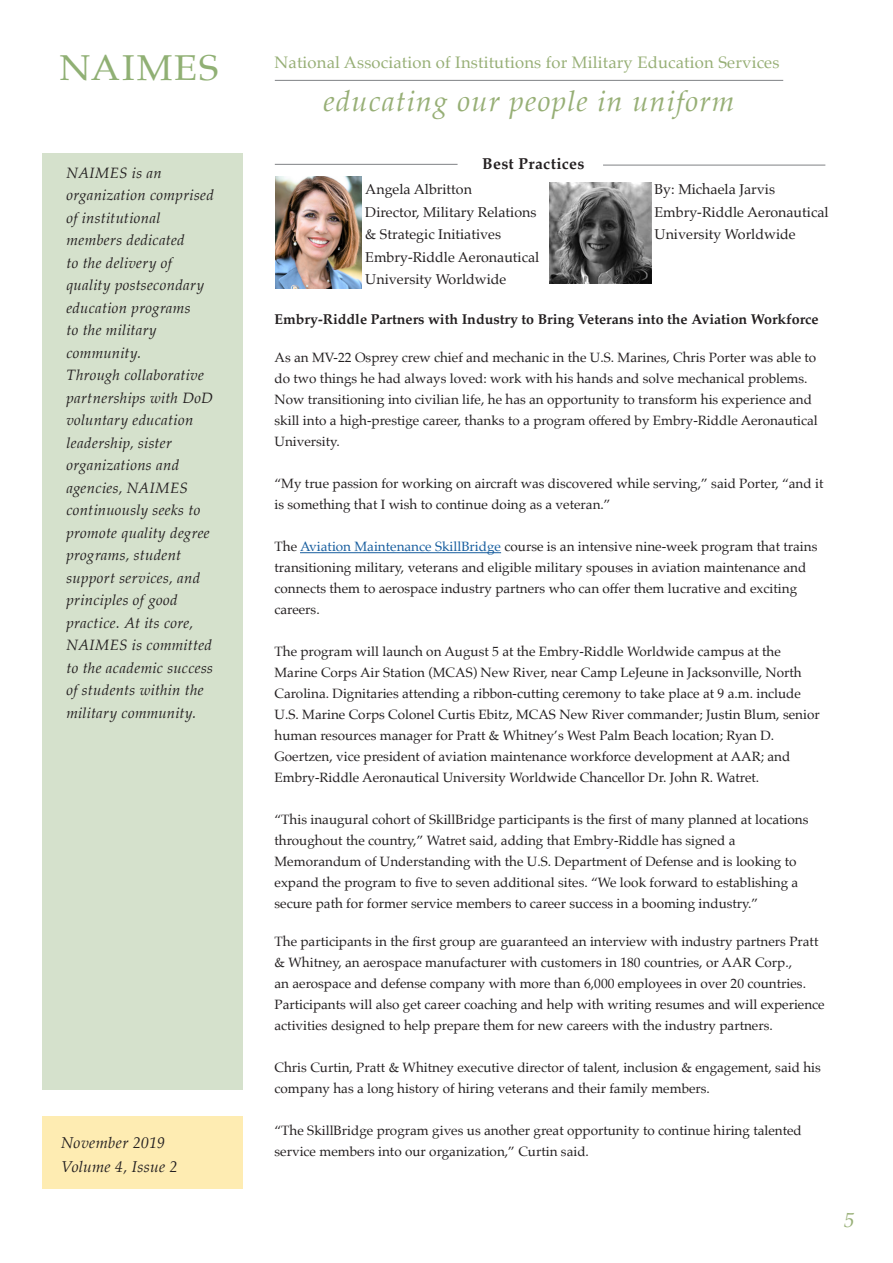
<style>
.page{position:relative;width:893px;height:1263px;background:#fff}
.page>*{position:absolute;margin:0;border:0;box-sizing:border-box;transform-origin:0 0}
.t1{font:36px "Palatino";letter-spacing:.045em;color:#90b074;scale:1.05 1}
.t2{font:italic 29.1px "Palatino";letter-spacing:.04em;color:#97af76}
.t3{font:italic 21px "Palatino";color:#97af76}
.t4{font:16.65px "Palatino";letter-spacing:.01em;color:#97af76}
.t5{font:italic 15.75px/24px "Palatino";letter-spacing:.015em;color:#231f20}
.t6{font:700 15.75px "Palatino";letter-spacing:.02em;color:#231f20}
.t7{font:italic 15px/22.5px "Palatino";letter-spacing:.02em;color:#231f20}
.t8{font:14.25px/22.5px "Palatino";color:#231f20}
.t9{font:700 14.25px "Palatino";color:#231f20}
.t10{font:13.5px/21px "Palatino";color:#231f20}
.s1{color:#175d9e}
</style>
<div class="page">
<div style="left:43px;top:1116px;width:200px;height:72px;background:#feecb2"></div>
<hr style="left:275px;top:80px;width:508px;height:1px;background:#808285">
<div style="left:42px;top:153px;width:200px;height:936px;background:#d5e1cc"></div>
<hr style="left:603px;top:165px;width:222px;height:1px;background:#808285">
<hr style="left:275px;top:164px;width:183px;height:1px;background:#808285">
<hr style="left:300px;top:552px;width:201px;height:1px;background:#175d9e">
<img style="left:275px;top:176px;width:87px;height:113px">
<img style="left:550px;top:183px;width:101px;height:101px">
<h1 class="t1" style="left:59px;top:38px;width:153px">NAIMES</h1>
<p class="t4" style="left:275px;top:48px;width:506px">National Association of Institutions for Military Education Services</p>
<h2 class="t2" style="left:323px;top:76px;width:412px">educating our people in uniform</h2>
<p class="t7" style="left:66px;top:161px;width:149px">NAIMES is an organization comprised of institutional members dedicated<br>to the delivery of quality postsecondary education programs<br>to the military community.<br>Through collaborative partnerships with DoD voluntary education leadership, sister organizations and agencies, NAIMES continuously seeks to promote quality degree programs, student support services, and principles of good practice. At its core,<br>NAIMES is committed to the academic success of students within the military community.</p>
<p class="t5" style="left:61px;top:1130px;width:118px">November 2019<br>Volume 4, Issue 2</p>
<p class="t6" style="left:482px;top:150px;width:104px">Best Practices</p>
<p class="t8" style="left:365px;top:178px;width:108px">Angela Albritton</p>
<p class="t8" style="left:365px;top:201px;width:173px">Director, Military Relations &amp; Strategic Initiatives</p>
<p class="t8" style="left:365px;top:246px;width:176px">Embry-Riddle Aeronautical</p>
<p class="t8" style="left:365px;top:268px;width:143px">University Worldwide</p>
<p class="t8" style="left:655px;top:178px;width:122px">By: Michaela Jarvis</p>
<p class="t8" style="left:655px;top:201px;width:176px">Embry-Riddle Aeronautical</p>
<p class="t8" style="left:655px;top:223px;width:143px">University Worldwide</p>
<p class="t9" style="left:275px;top:307px;width:546px">Embry-Riddle Partners with Industry to Bring Veterans into the Aviation Workforce</p>
<p class="t10" style="left:275px;top:347px;width:545px">As an MV-22 Osprey crew chief and mechanic in the U.S. Marines, Chris Porter was able to do two things he had always loved: work with his hands and solve mechanical problems.<br>Now transitioning into civilian life, he has an opportunity to transform his experience and skill into a high-prestige career, thanks to a program offered by Embry-Riddle Aeronautical University.</p>
<p class="t10" style="left:275px;top:473px;width:550px">“My true passion for working on aircraft was discovered while serving,” said Porter, “and it is something that I wish to continue doing as a veteran.”</p>
<p class="t10" style="left:275px;top:536px;width:544px">The <span class="s1">Aviation Maintenance SkillBridge</span> course is an intensive nine-week program that trains transitioning military, veterans and eligible military spouses in aviation maintenance and connects them to aerospace industry partners who can offer them lucrative and exciting careers.</p>
<p class="t10" style="left:275px;top:641px;width:547px">The program will launch on August 5 at the Embry-Riddle Worldwide campus at the Marine Corps Air Station (MCAS) New River, near Camp LeJeune in Jacksonville, North Carolina. Dignitaries attending a ribbon-cutting ceremony to take place at 9 a.m. include U.S. Marine Corps Colonel Curtis Ebitz, MCAS New River commander; Justin Blum, senior human resources manager for Pratt &amp; Whitney’s West Palm Beach location; Ryan D.</p>
<p class="t10" style="left:275px;top:746px;width:517px">Goertzen, vice president of aviation maintenance workforce development at AAR; and</p>
<p class="t10" style="left:275px;top:767px;width:486px">Embry-Riddle Aeronautical University Worldwide Chancellor Dr. John R. Watret.</p>
<p class="t10" style="left:275px;top:809px;width:535px">“This inaugural cohort of SkillBridge participants is the first of many planned at locations throughout the country,” Watret said, adding that Embry-Riddle has signed a</p>
<p class="t10" style="left:275px;top:851px;width:525px">Memorandum of Understanding with the U.S. Department of Defense and is looking to expand the program to five to seven additional sites. “We look forward to establishing a secure path for former service members to career success in a booming industry.”</p>
<p class="t10" style="left:275px;top:930px;width:552px">The participants in the first group are guaranteed an interview with industry partners Pratt &amp; Whitney, an aerospace manufacturer with customers in 180 countries, or AAR Corp.,<br>an aerospace and defense company with more than 6,000 employees in over 20 countries.<br>Participants will also get career coaching and help with writing resumes and will experience activities designed to help prepare them for new careers with the industry partners.</p>
<p class="t10" style="left:275px;top:1056px;width:548px">Chris Curtin, Pratt &amp; Whitney executive director of talent, inclusion &amp; engagement, said his company has a long history of hiring veterans and their family members.</p>
<p class="t10" style="left:275px;top:1119px;width:529px">“The SkillBridge program gives us another great opportunity to continue hiring talented service members into our organization,” Curtin said.</p>
<h3 class="t3" style="left:844px;top:1202px;width:12px">5</h3>
</div>
